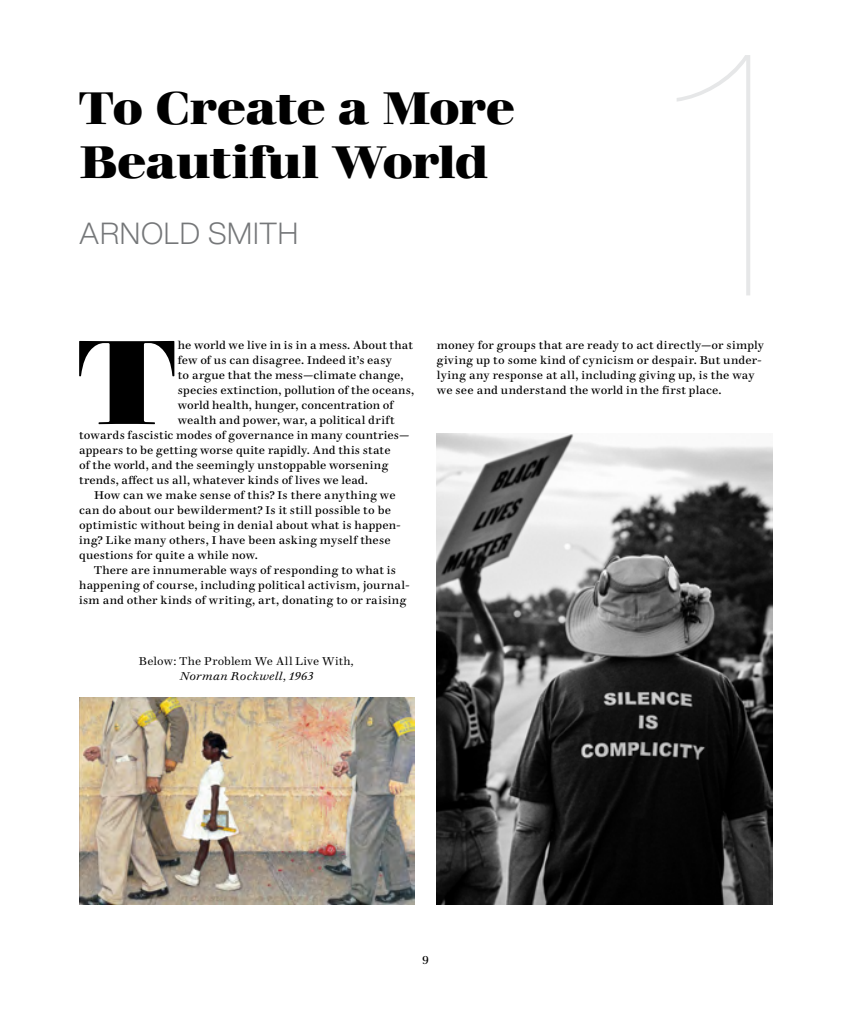
<style>
.page{position:relative;width:851px;height:1028px;background:#fff}
.page>*{position:absolute;margin:0;border:0;box-sizing:border-box;transform-origin:0 0}
.t1{font:337.5px "Helvetica Now Display Hair";color:#e6e7e8}
.text_1st_para_essay{font:800 117.5px "Walbaum 60 pt";color:#000}
.essay_title{font:700 45px/54px "Walbaum 18 pt";letter-spacing:-.015em;color:#000}
.essay_author{font:300 30px "Helvetica Now Display";letter-spacing:.025em;color:#757779}
.text{font:11.25px/15px "Walbaum 12 pt";letter-spacing:.015em;color:#000}
.text_1st_para_essay-2{font:11.25px "Walbaum 12 pt";letter-spacing:.005em;color:#000}
.caption_top{font:300 11.25px/15px "Walbaum 12 pt";letter-spacing:.005em;color:#000;text-align:center}
.s1{font-style:italic}
</style>
<div class="page">
<img style="left:79px;top:697px;width:335px;height:207px">
<img style="left:437px;top:434px;width:335px;height:470px">
<p class="essay_title" style="left:79px;top:77px;width:437px">To Create a More<br>Beautiful World</p>
<p class="essay_author" style="left:79px;top:213px;width:220px">ARNOLD SMITH</p>
<p class="t1" style="left:659px;top:-54px;width:114px">1</p>
<p class="text_1st_para_essay" style="left:78px;top:286px;width:99px">T</p>
<p class="text_1st_para_essay-2" style="left:178px;top:334px;width:236px">he world we live in is in a mess. About that</p>
<p class="text_1st_para_essay-2" style="left:178px;top:349px;width:216px">few of us can disagree. Indeed it’s easy</p>
<p class="text_1st_para_essay-2" style="left:178px;top:364px;width:227px">to argue that the mess—climate change,</p>
<p class="text_1st_para_essay-2" style="left:178px;top:379px;width:238px">species extinction, pollution of the oceans,</p>
<p class="text_1st_para_essay-2" style="left:178px;top:394px;width:217px">world health, hunger, concentration of</p>
<p class="text_1st_para_essay-2" style="left:178px;top:409px;width:218px">wealth and power, war, a political drift</p>
<p class="text_1st_para_essay-2" style="left:79px;top:424px;width:331px">towards fascistic modes of governance in many countries—</p>
<p class="text_1st_para_essay-2" style="left:79px;top:439px;width:313px">appears to be getting worse quite rapidly. And this state</p>
<p class="text_1st_para_essay-2" style="left:79px;top:454px;width:310px">of the world, and the seemingly unstoppable worsening</p>
<p class="text_1st_para_essay-2" style="left:79px;top:469px;width:290px">trends, affect us all, whatever kinds of lives we lead.</p>
<p class="text" style="left:79px;top:486px;width:323px;text-indent:15px">How can we make sense of this? Is there anything we can do about our bewilderment? Is it still possible to be optimistic without being in denial about what is happen&shy;ing? Like many others, I have been asking myself these questions for quite a while now.</p>
<p class="text" style="left:79px;top:561px;width:332px;text-align:center">There are innumerable ways of responding to what is happening of course, including political activism, journal&shy;ism and other kinds of writing, art, donating to or raising</p>
<p class="caption_top" style="left:139px;top:652px;width:217px">Below: The Problem We All Live With<span class="s1">,<br>Norman Rockwell, 1963</span></p>
<p class="text" style="left:437px;top:336px;width:329px">money for groups that are ready to act directly—or simply giving up to some kind of cynicism or despair. But under&shy;lying any response at all, including giving up, is the way we see and understand the world in the first place.</p>
<p class="text" style="left:422px;top:951px;width:8px">9</p>
</div>
